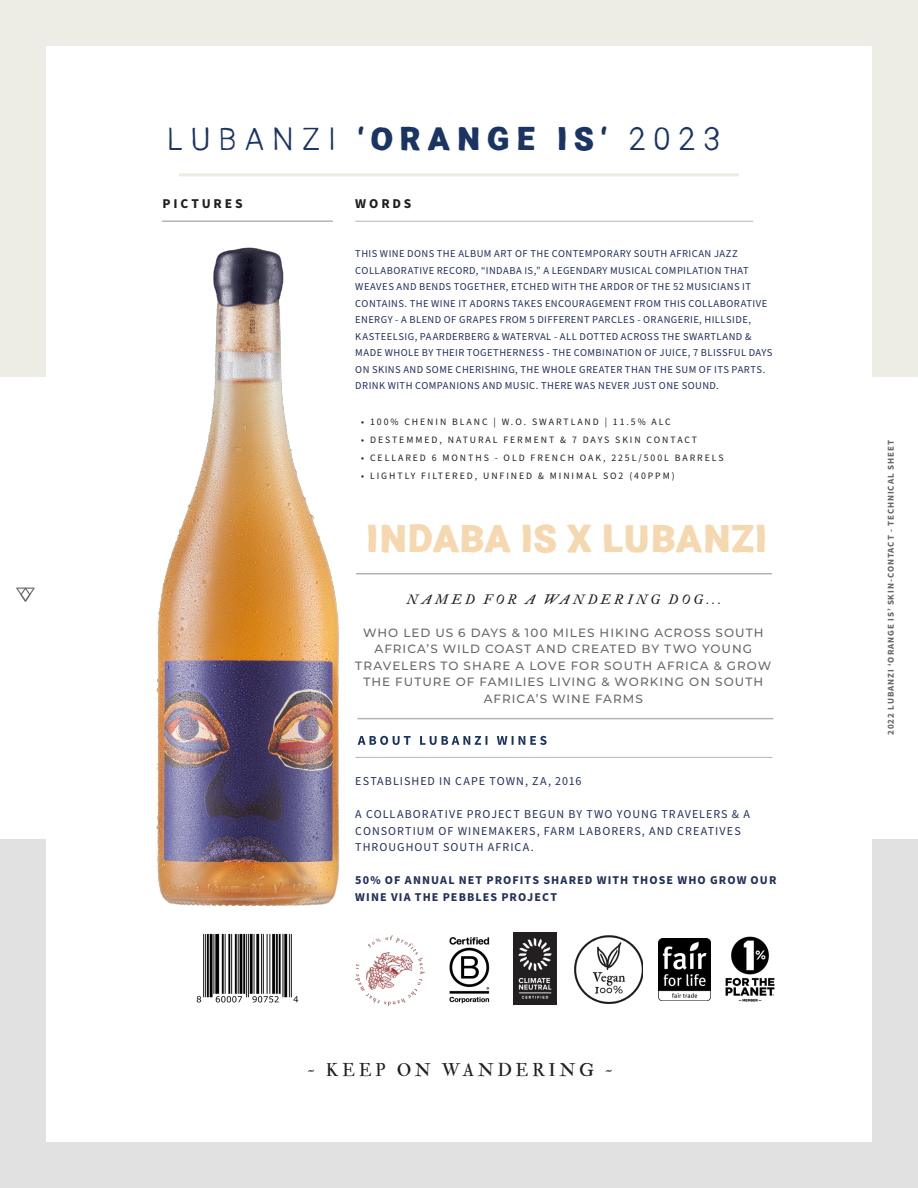
<style>
.page{position:relative;width:918px;height:1188px;background:#fff}
.page>*{position:absolute;margin:0;border:0;box-sizing:border-box;transform-origin:0 0}
.Desc_21_21{font:700 37.5px "Ramona";color:#f5d8b0}
.Desc_21_21-2{font:300 31.5px "Ramona";letter-spacing:.235em;color:#1a3463}
.Desc_21_21-3{font:18px "IM FELL Double Pica PRO Roman";letter-spacing:.2em;color:#231f20}
.Copy_Text_9pt{font:13.5px "IM FELL Double Pica PRO Italic";letter-spacing:.235em;color:#231f20}
.Copy_Text_9pt-2{font:700 13.5px "Source Sans Pro";letter-spacing:.215em;color:#231f20}
._6_pt_Small_Text{font:500 12px/16.5px "Montserrat";letter-spacing:.085em;color:#696869;text-align:center}
._6_pt_Small_Text-2{font:12px/16.5px "Source Sans Pro";letter-spacing:.085em;color:#22315d}
._6_pt_Small_Text-3{font:700 12px/16.5px "Source Sans Pro";letter-spacing:.095em;color:#22315d}
._6_pt_Small_Text-4{font:10.5px/16.5px "Source Sans Pro";letter-spacing:.04em;color:#20305d}
.Desc_21_21-4{font:9.75px "Source Sans Pro";letter-spacing:.2em;color:#231f20}
._6_pt_Small_Text-5{font:700 9px "Source Sans Pro";letter-spacing:.1em;color:#696869}
.s1{font-weight:700}
</style>
<div class="page">
<svg style="left:16px;top:588px;width:19px;height:14px"></svg>
<div style="left:0;top:0;width:918px;height:377px;background:#edece5"></div>
<div style="left:0;top:839px;width:918px;height:349px;background:#e1e1e1"></div>
<div style="left:46px;top:46px;width:826px;height:1096px;background:#fff"></div>
<hr style="left:179px;top:173px;width:560px;height:3px;background:#ecebe4">
<hr style="left:162px;top:220px;width:171px;height:2px;background:#b4b4b4">
<hr style="left:355px;top:221px;width:398px;height:1px;background:#b4b4b4">
<hr style="left:356px;top:573px;width:416px;height:2px;background:#b4b4b4">
<hr style="left:355px;top:757px;width:417px;height:1px;background:#b4b4b4">
<hr style="left:357px;top:718px;width:416px;height:1px;background:#b4b4b4">
<svg style="left:358px;top:736px;width:189px;height:9px"></svg>
<img style="left:156px;top:247px;width:183px;height:659px">
<img style="left:575px;top:935px;width:68px;height:68px">
<img style="left:658px;top:938px;width:52px;height:62px">
<img style="left:449px;top:937px;width:41px;height:67px">
<img style="left:513px;top:933px;width:44px;height:72px">
<img style="left:725px;top:937px;width:49px;height:65px">
<img style="left:355px;top:935px;width:70px;height:71px">
<img style="left:196px;top:933px;width:103px;height:70px">
<p class="Desc_21_21-2" style="left:167px;top:121px;width:555px">LUBANZI <span class="s1">‘ORANGE IS‘</span> 2023</p>
<p class="Copy_Text_9pt-2" style="left:163px;top:194px;width:82px">PICTURES</p>
<p class="Copy_Text_9pt-2" style="left:355px;top:194px;width:58px">WORDS</p>
<p class="_6_pt_Small_Text-4" style="left:355px;top:246px;width:419px">THIS WINE DONS THE ALBUM ART OF THE CONTEMPORARY SOUTH AFRICAN JAZZ COLLABORATIVE RECORD, “INDABA IS,” A LEGENDARY MUSICAL COMPILATION THAT WEAVES AND BENDS TOGETHER, ETCHED WITH THE ARDOR OF THE 52 MUSICIANS IT CONTAINS. THE WINE IT ADORNS TAKES ENCOURAGEMENT FROM THIS COLLABORATIVE ENERGY - A BLEND OF GRAPES FROM 5 DIFFERENT PARCLES - ORANGERIE, HILLSIDE, KASTEELSIG, PAARDERBERG &amp; WATERVAL - ALL DOTTED ACROSS THE SWARTLAND &amp; MADE WHOLE BY THEIR TOGETHERNESS - THE COMBINATION OF JUICE, 7 BLISSFUL DAYS ON SKINS AND SOME CHERISHING, THE WHOLE GREATER THAN THE SUM OF ITS PARTS.<br>DRINK WITH COMPANIONS AND MUSIC. THERE WAS NEVER JUST ONE SOUND.</p>
<p class="Desc_21_21-4" style="left:361px;top:415px;width:311px">• 100% CHENIN BLANC | W.O. SWARTLAND | 11.5% ALC</p>
<p class="Desc_21_21-4" style="left:361px;top:433px;width:337px">• DESTEMMED, NATURAL FERMENT &amp; 7 DAYS SKIN CONTACT</p>
<p class="Desc_21_21-4" style="left:361px;top:451px;width:364px">• CELLARED 6 MONTHS - OLD FRENCH OAK, 225L/500L BARRELS</p>
<p class="Desc_21_21-4" style="left:361px;top:469px;width:315px">• LIGHTLY FILTERED, UNFINED &amp; MINIMAL SO2 (40PPM)</p>
<p class="Desc_21_21" style="left:366px;top:513px;width:403px">INDABA IS X LUBANZI</p>
<p class="Copy_Text_9pt" style="left:407px;top:591px;width:316px">NAMED FOR A WANDERING DOG...</p>
<p class="_6_pt_Small_Text" style="left:355px;top:624px;width:418px">WHO LED US 6 DAYS &amp; 100 MILES HIKING ACROSS SOUTH AFRICA’S WILD COAST AND CREATED BY TWO YOUNG TRAVELERS TO SHARE A LOVE FOR SOUTH AFRICA &amp; GROW THE FUTURE OF FAMILIES LIVING &amp; WORKING ON SOUTH AFRICA’S WINE FARMS</p>
<p class="_6_pt_Small_Text-2" style="left:355px;top:774px;width:228px">ESTABLISHED IN CAPE TOWN, ZA, 2016</p>
<p class="_6_pt_Small_Text-2" style="left:355px;top:807px;width:396px">A COLLABORATIVE PROJECT BEGUN BY TWO YOUNG TRAVELERS &amp; A<br>CONSORTIUM OF WINEMAKERS, FARM LABORERS, AND CREATIVES<br>THROUGHOUT SOUTH AFRICA.</p>
<p class="_6_pt_Small_Text-3" style="left:355px;top:872px;width:423px">50% OF ANNUAL NET PROFITS SHARED WITH THOSE WHO GROW OUR<br>WINE VIA THE PEBBLES PROJECT</p>
<p class="Desc_21_21-3" style="left:308px;top:1059px;width:307px">~ KEEP ON WANDERING ~</p>
<p class="_6_pt_Small_Text-5" style="left:885px;top:735px;width:296px;rotate:-90deg">2022 LUBANZI ‘ORANGE IS’ SKIN-CONTACT - TECHNICAL SHEET</p>
</div>
